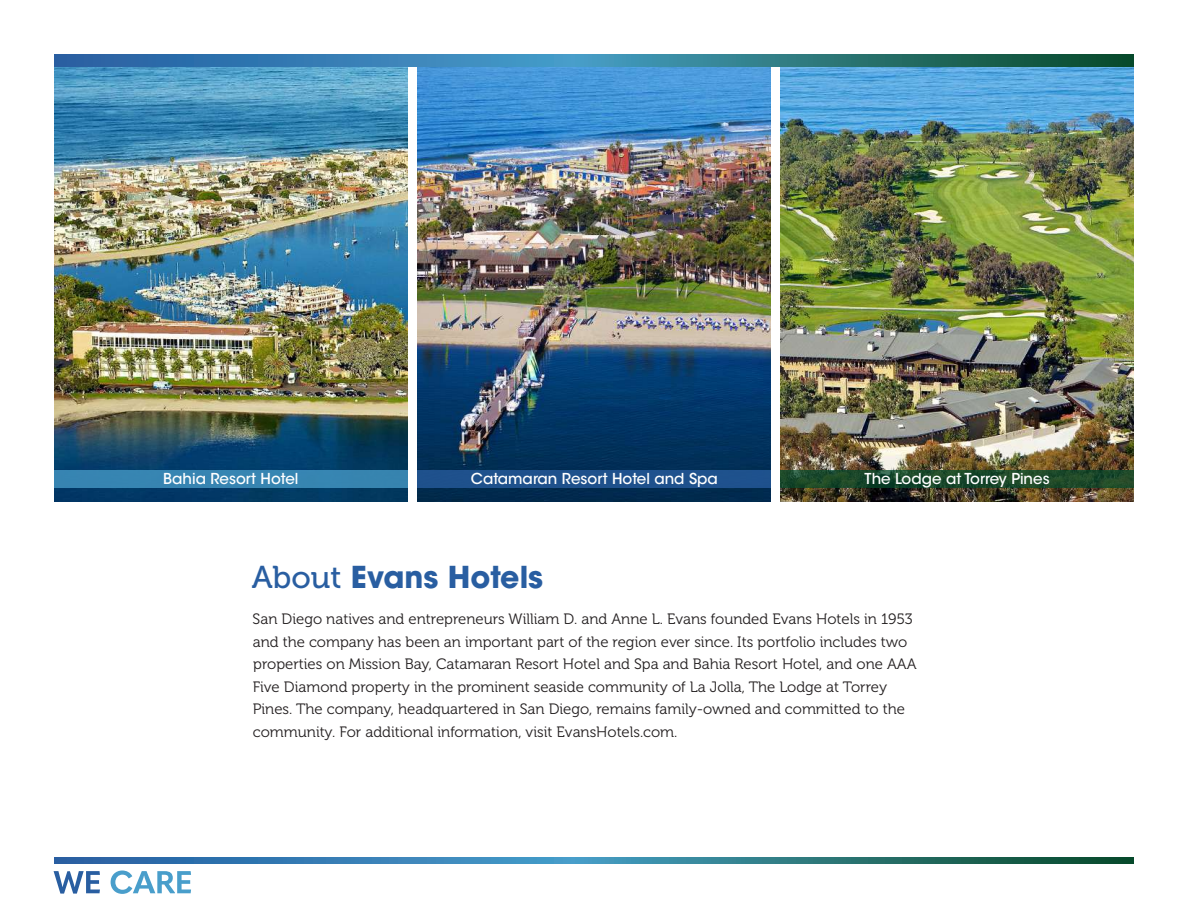
<style>
.page{position:relative;width:1188px;height:918px;background:#fff}
.page>*{position:absolute;margin:0;border:0;box-sizing:border-box;transform-origin:0 0}
.t1{font:700 30px "ITC Avant Garde Std";color:#295ea1}
.t2{font:15px/22.5px "Museo 300";color:#231f20}
.t3{font:500 15px "ITC Avant Garde Std";color:#fff}
.s1{font-family:"Museo 500";font-weight:400;font-size:31.5px}
</style>
<div class="page">
<svg style="left:54px;top:871px;width:46px;height:23px"></svg>
<svg style="left:111px;top:871px;width:80px;height:23px"></svg>
<img style="left:54px;top:66px;width:354px;height:436px">
<div style="left:54px;top:470px;width:354px;height:18px;background:#3785b2"></div>
<img style="left:780px;top:66px;width:354px;height:436px">
<img style="left:417px;top:66px;width:354px;height:436px">
<svg style="left:54px;top:54px;width:1080px;height:12px;background:#2e7792"></svg>
<svg style="left:54px;top:858px;width:1080px;height:6px;background:#2e7792"></svg>
<div style="left:417px;top:470px;width:354px;height:18px;background:#1e518c"></div>
<svg style="left:780px;top:470px;width:354px;height:18px;background:#1b482a"></svg>
<p class="t3" style="left:163px;top:469px;width:137px">Bahia Resort Hotel</p>
<p class="t3" style="left:471px;top:469px;width:249px">Catamaran Resort Hotel and Spa</p>
<p class="t3" style="left:865px;top:469px;width:187px">The Lodge at Torrey Pines</p>
<h1 class="t1" style="left:252px;top:558px;width:293px"><span class="s1">About</span> Evans Hotels</h1>
<p class="t2" style="left:253px;top:608px;width:666px">San Diego natives and entrepreneurs William D. and Anne L. Evans founded Evans Hotels in 1953 and the company has been an important part of the region ever since. Its portfolio includes two properties on Mission Bay, Catamaran Resort Hotel and Spa and Bahia Resort Hotel, and one AAA Five Diamond property in the prominent seaside community of La Jolla, The Lodge at Torrey Pines. The company, headquartered in San Diego, remains family-owned and committed to the community. For additional information, visit EvansHotels.com.</p>
</div>
